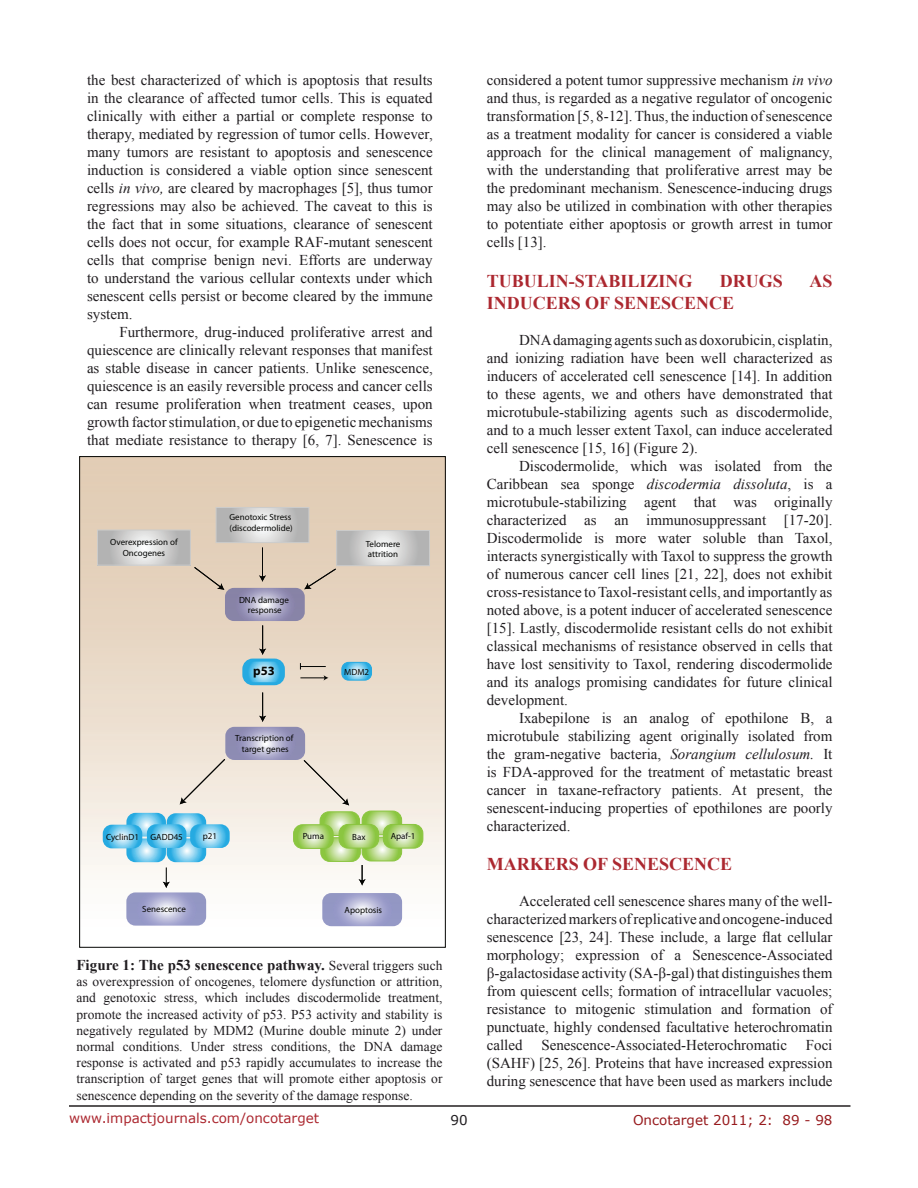
<style>
.page{position:relative;width:918px;height:1188px;background:#fff}
.page>*{position:absolute;margin:0;border:0;box-sizing:border-box;transform-origin:0 0}
.t1{font:700 18px "Times New Roman";color:#ac2830}
.t2{font:15px/18px "Times New Roman";color:#201d20;text-align:justify}
.t3{font:700 15px "Times New Roman";color:#201d20}
.t4{font:13.5px/16.2px "Times New Roman";color:#201d20;text-align:justify}
.t5{font:13.5px "Verdana";color:#ac2830}
.t6{font:13.5px "Verdana";color:#971a1d}
.t7{font:13.5px "Verdana";color:#201d20}
.t8{font:700 12.75px "Myriad Pro";color:#040503}
.t9{font:9px/10.8px "Myriad Pro";color:#040503;text-align:center}
.s1{font-style:italic}
.s2{font-weight:400;font-size:13.5px}
</style>
<div class="page">
<hr style="left:69px;top:1105px;width:781px;height:2px;background:#231f20">
<div style="left:80px;top:457px;width:365px;height:490px;background:linear-gradient(to bottom,#ddc5aa,#fefefc)"></div>
<div style="left:242px;top:659px;width:43px;height:26px;border:3px solid #26aae1;border-radius:9px"></div>
<svg style="left:322px;top:893px;width:80px;height:33px;background:#a9abd1"></svg>
<svg style="left:103px;top:813px;width:127px;height:49px;background:#8dd1eb"></svg>
<div style="left:293px;top:824px;width:40px;height:25px;border:1px solid #8bc540;border-radius:9px"></div>
<svg style="left:126px;top:868px;width:80px;height:58px"></svg>
<svg style="left:180px;top:693px;width:169px;height:112px;background:#e2d9d2"></svg>
<svg style="left:294px;top:811px;width:129px;height:75px"></svg>
<svg style="left:99px;top:532px;width:90px;height:32px;background:#cccdcc"></svg>
<div style="left:97px;top:530px;width:94px;height:36px;border:1px solid #cccccb"></div>
<svg style="left:218px;top:509px;width:89px;height:32px;background:#cdcdcd"></svg>
<div style="left:216px;top:507px;width:93px;height:36px;border:1px solid #cccccb"></div>
<svg style="left:338px;top:532px;width:90px;height:32px;background:#cfcfcf"></svg>
<div style="left:336px;top:530px;width:94px;height:36px;border:1px solid #cccccb"></div>
<svg style="left:194px;top:548px;width:178px;height:136px;background:#d1c9c0"></svg>
<p class="t2" style="left:87px;top:71px;width:347px">the best characterized of which is apoptosis that results in the clearance of affected tumor cells. This is equated clinically with either a partial or complete response to therapy, mediated by regression of tumor cells. However, many tumors are resistant to apoptosis and senescence induction is considered a viable option since senescent cells <span class="s1">in vivo,</span> are cleared by macrophages [5], thus tumor regressions may also be achieved. The caveat to this is the fact that in some situations, clearance of senescent cells does not occur, for example RAF-mutant senescent cells that comprise benign nevi. Efforts are underway to understand the various cellular contexts under which senescent cells persist or become cleared by the immune system.</p>
<p class="t2" style="left:87px;top:323px;width:347px;text-indent:32px">Furthermore, drug-induced proliferative arrest and quiescence are clinically relevant responses that manifest as stable disease in cancer patients. Unlike senescence, quiescence is an easily reversible process and cancer cells can resume proliferation when treatment ceases, upon growth factor stimulation, or due to epigenetic mechanisms that mediate resistance to therapy [6, 7]. Senescence is</p>
<p class="t9" style="left:110px;top:537px;width:69px">Overexpression of<br>Oncogenes</p>
<p class="t9" style="left:230px;top:511px;width:65px;text-align:left">Genotoxic Stress (discodermolide)</p>
<p class="t9" style="left:239px;top:594px;width:51px">DNA damage response</p>
<p class="t9" style="left:366px;top:538px;width:36px;text-align:left">Telomere attrition</p>
<p class="t8" style="left:253px;top:662px;width:23px">p53</p>
<p class="t9" style="left:344px;top:666px;width:26px">MDM2</p>
<p class="t9" style="left:235px;top:733px;width:60px">Transcription of target genes</p>
<p class="t9" style="left:106px;top:831px;width:34px">CyclinD1</p>
<p class="t9" style="left:150px;top:831px;width:34px">GADD45</p>
<p class="t9" style="left:203px;top:831px;width:16px">p21</p>
<p class="t9" style="left:303px;top:831px;width:23px">Puma</p>
<p class="t9" style="left:352px;top:831px;width:15px">Bax</p>
<p class="t9" style="left:391px;top:831px;width:26px">Apaf-1</p>
<p class="t9" style="left:142px;top:904px;width:45px">Senescence</p>
<p class="t9" style="left:345px;top:904px;width:39px">Apoptosis</p>
<p class="t3" style="left:76px;top:955px;width:367px">FIGURE 1: THE P53 SENESCENCE PATHWAY. <span class="s2">Several triggers such</span></p>
<p class="t4" style="left:77px;top:973px;width:368px">as overexpression of oncogenes, telomere dysfunction or attrition, and genotoxic stress, which includes discodermolide treatment, promote the increased activity of p53. P53 activity and stability is negatively regulated by MDM2 (Murine double minute 2) under normal conditions. Under stress conditions, the DNA damage response is activated and p53 rapidly accumulates to increase the transcription of target genes that will promote either apoptosis or senescence depending on the severity of the damage response.</p>
<p class="t9" style="left:233px;top:960px;width:74px">Chao et al., Figure 1</p>
<p class="t2" style="left:487px;top:71px;width:347px">considered a potent tumor suppressive mechanism <span class="s1">in vivo </span>and thus, is regarded as a negative regulator of oncogenic transformation [5, 8-12]. Thus, the induction of senescence as a treatment modality for cancer is considered a viable approach for the clinical management of malignancy, with the understanding that proliferative arrest may be the predominant mechanism. Senescence-inducing drugs may also be utilized in combination with other therapies to potentiate either apoptosis or growth arrest in tumor cells [13].</p>
<p class="t1" style="left:487px;top:269px;width:207px">TUBULIN-STABILIZING</p>
<p class="t1" style="left:720px;top:269px;width:64px">DRUGS</p>
<p class="t1" style="left:809px;top:269px;width:25px">AS</p>
<p class="t1" style="left:487px;top:290px;width:249px">INDUCERS OF SENESCENCE</p>
<p class="t2" style="left:487px;top:330px;width:347px;text-indent:32px">DNA damaging agents such as doxorubicin, cisplatin, and ionizing radiation have been well characterized as inducers of accelerated cell senescence [14]. In addition to these agents, we and others have demonstrated that microtubule-stabilizing agents such as discodermolide, and to a much lesser extent Taxol, can induce accelerated cell senescence [15, 16] (Figure 2).</p>
<p class="t2" style="left:487px;top:456px;width:347px;text-indent:32px">Discodermolide, which was isolated from the Caribbean sea sponge <span class="s1">discodermia dissoluta</span>, is a microtubule-stabilizing agent that was originally characterized as an immunosuppressant [17-20].<br>Discodermolide is more water soluble than Taxol, interacts synergistically with Taxol to suppress the growth of numerous cancer cell lines [21, 22], does not exhibit cross-resistance to Taxol-resistant cells, and importantly as noted above, is a potent inducer of accelerated senescence [15]. Lastly, discodermolide resistant cells do not exhibit classical mechanisms of resistance observed in cells that have lost sensitivity to Taxol, rendering discodermolide and its analogs promising candidates for future clinical development.</p>
<p class="t2" style="left:487px;top:708px;width:347px;text-indent:32px">Ixabepilone is an analog of epothilone B, a microtubule stabilizing agent originally isolated from the gram-negative bacteria, <span class="s1">Sorangium cellulosum.</span> It is FDA-approved for the treatment of metastatic breast cancer in taxane-refractory patients. At present, the senescent-inducing properties of epothilones are poorly characterized.</p>
<p class="t1" style="left:487px;top:852px;width:247px">MARKERS OF SENESCENCE</p>
<p class="t2" style="left:487px;top:892px;width:347px;text-indent:32px">Accelerated cell senescence shares many of the well&shy;characterized markers of replicative and oncogene-induced senescence [23, 24]. These include, a large flat cellular morphology; expression of a Senescence-Associated β-galactosidase activity (SA-β-gal) that distinguishes them from quiescent cells; formation of intracellular vacuoles; resistance to mitogenic stimulation and formation of punctuate, highly condensed facultative heterochromatin called</p>
<p class="t2" style="left:487px;top:1036px;width:347px;text-indent:319px">Foci (SAHF) [25, 26]. Proteins that have increased expression during senescence that have been used as markers include</p>
<p class="t2" style="left:541px;top:1036px;width:247px">Senescence-Associated-Heterochromatic</p>
<p class="t5" style="left:69px;top:1109px;width:252px">www.impactjournals.com/oncotarget</p>
<p class="t7" style="left:450px;top:1111px;width:19px">90</p>
<p class="t6" style="left:633px;top:1111px;width:201px">Oncotarget 2011; 2: 89 - 98</p>
</div>
